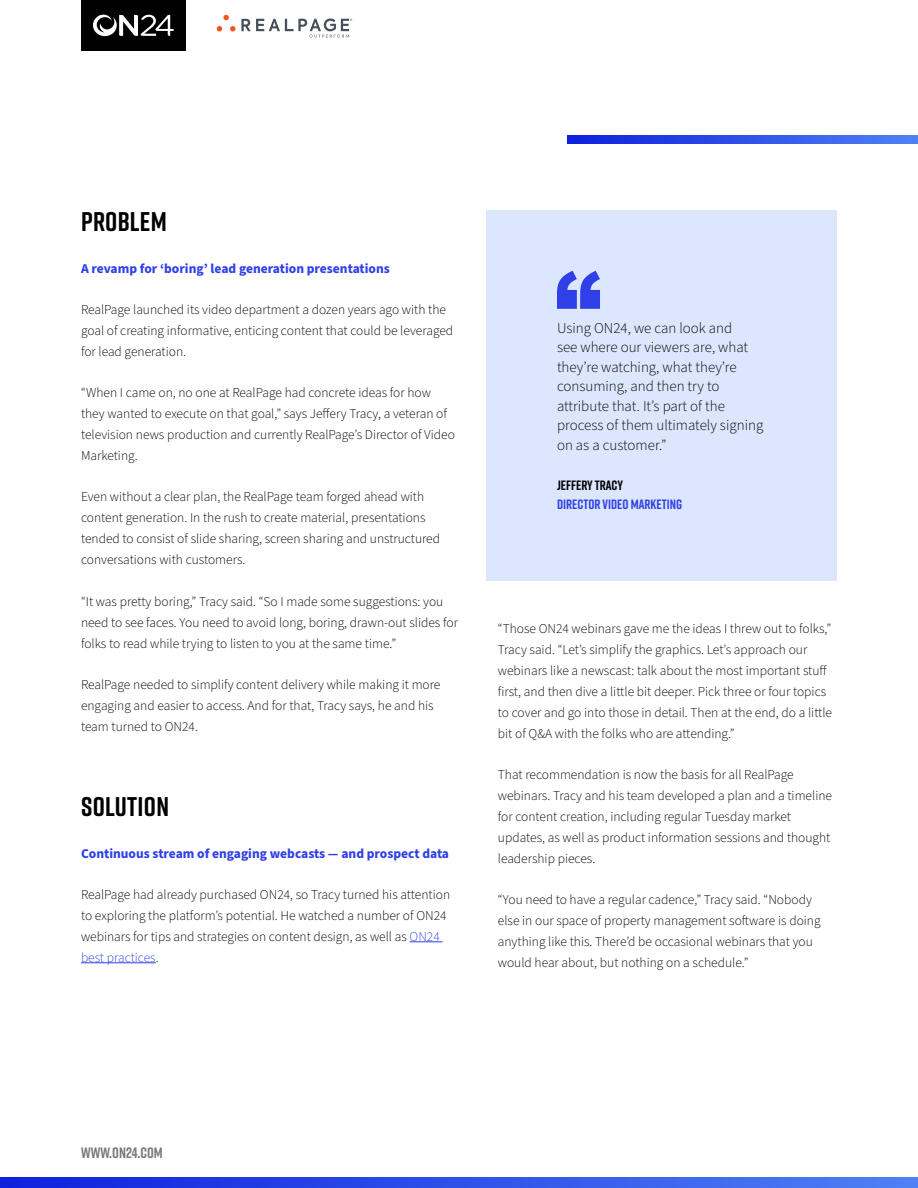
<style>
.page{position:relative;width:918px;height:1188px;background:#fff}
.page>*{position:absolute;margin:0;border:0;box-sizing:border-box;transform-origin:0 0}
.t1{font:700 27px "Rift";letter-spacing:.01em;color:#000}
.t2{font:300 15px/19.5px "Source Sans Pro";color:#000}
.t3{font:700 15px "Rift";color:#797979}
.t4{font:300 13.5px/21px "Source Sans Pro";color:#000}
.t5{font:700 13.5px "Source Sans Pro";color:#3040e8}
.t6{font:700 13.5px "Rift";color:#3040e8}
.t7{font:700 13.5px "Rift";color:#000}
.s1{color:#3040e8}
</style>
<div class="page">
<div style="left:81px;top:0;width:105px;height:51px;background:#000"></div>
<svg style="left:93px;top:15px;width:81px;height:21px"></svg>
<svg style="left:567px;top:135px;width:351px;height:9px;background:#2f50e8"></svg>
<svg style="left:0;top:1177px;width:918px;height:11px;background:#2f50e8"></svg>
<svg style="left:217px;top:15px;width:135px;height:23px"></svg>
<div style="left:486px;top:210px;width:351px;height:370px;background:#dce6fd"></div>
<svg style="left:557px;top:271px;width:43px;height:38px"></svg>
<hr style="left:410px;top:941px;width:33px;height:1px;background:#3040e8">
<hr style="left:81px;top:962px;width:75px;height:1px;background:#3040e8">
<h1 class="t1" style="left:81px;top:203px;width:87px">PROBLEM</h1>
<p class="t5" style="left:81px;top:259px;width:310px">A revamp for ‘boring’ lead generation presentations</p>
<p class="t4" style="left:81px;top:299px;width:374px">RealPage launched its video department a dozen years ago with the goal of creating informative, enticing content that could be leveraged for lead generation.</p>
<p class="t4" style="left:81px;top:383px;width:376px">“When I came on, no one at RealPage had concrete ideas for how they wanted to execute on that goal,” says Jeffery Tracy, a veteran of television news production and currently RealPage’s Director of Video Marketing.</p>
<p class="t4" style="left:81px;top:487px;width:361px">Even without a clear plan, the RealPage team forged ahead with content generation. In the rush to create material, presentations tended to consist of slide sharing, screen sharing and unstructured conversations with customers.</p>
<p class="t4" style="left:81px;top:591px;width:378px">“It was pretty boring,” Tracy said. “So I made some suggestions: you need to see faces. You need to avoid long, boring, drawn-out slides for folks to read while trying to listen to you at the same time.”</p>
<p class="t4" style="left:81px;top:674px;width:361px">RealPage needed to simplify content delivery while making it more engaging and easier to access. And for that, Tracy says, he and his team turned to ON24.</p>
<h1 class="t1" style="left:81px;top:788px;width:89px">SOLUTION</h1>
<p class="t5" style="left:81px;top:844px;width:370px">Continuous stream of engaging webcasts — and prospect data</p>
<p class="t4" style="left:81px;top:884px;width:371px">RealPage had already purchased ON24, so Tracy turned his attention to exploring the platform’s potential. He watched a number of ON24 webinars for tips and strategies on content design, as well as <span class="s1">ON24 best practices</span>.</p>
<p class="t2" style="left:557px;top:319px;width:208px">Using ON24, we can look and<br>see where our viewers are, what they’re watching, what they’re consuming, and then try to attribute that. It’s part of the process of them ultimately signing on as a customer.”</p>
<p class="t7" style="left:557px;top:475px;width:68px">JEFFERY TRACY</p>
<p class="t6" style="left:557px;top:495px;width:127px">DIRECTOR VIDEO MARKETING</p>
<p class="t4" style="left:498px;top:618px;width:336px">“Those ON24 webinars gave me the ideas I threw out to folks,” Tracy said. “Let’s simplify the graphics. Let’s approach our webinars like a newscast: talk about the most important stuff first, and then dive a little bit deeper. Pick three or four topics to cover and go into those in detail. Then at the end, do a little bit of Q&amp;A with the folks who are attending.”</p>
<p class="t4" style="left:498px;top:764px;width:336px">That recommendation is now the basis for all RealPage webinars. Tracy and his team developed a plan and a timeline for content creation, including regular Tuesday market updates, as well as product information sessions and thought leadership pieces.</p>
<p class="t4" style="left:498px;top:890px;width:324px">“You need to have a regular cadence,” Tracy said. “Nobody else in our space of property management software is doing anything like this. There’d be occasional webinars that you would hear about, but nothing on a schedule.”</p>
<p class="t3" style="left:81px;top:1142px;width:83px">WWW.ON24.COM</p>
</div>
